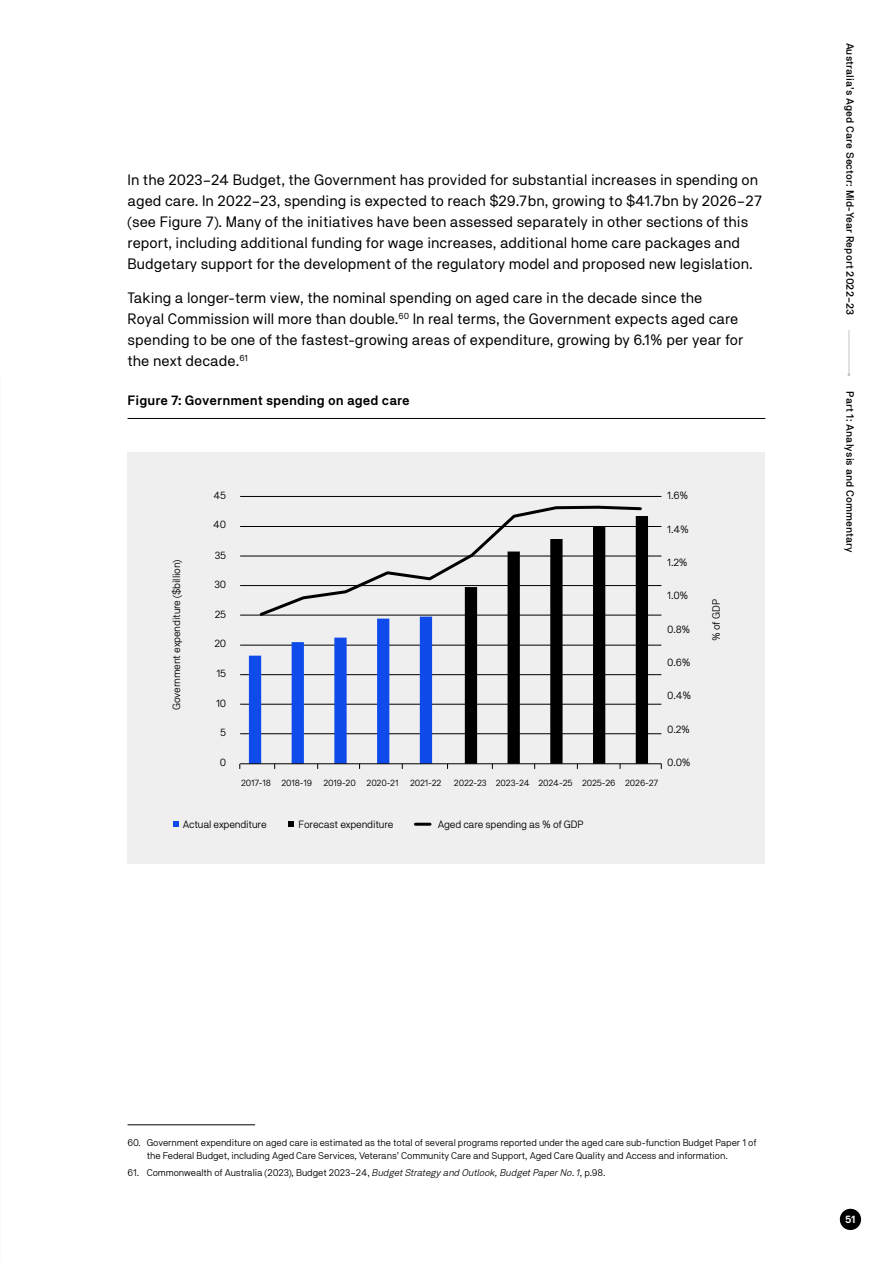
<style>
.page{position:relative;width:893px;height:1263px;background:#fff}
.page>*{position:absolute;margin:0;border:0;box-sizing:border-box;transform-origin:0 0}
.Body_Copy{font:15px/21px "NB Akademie";color:#000}
.Heading_4_Tables_Fig{font:600 13.5px "NB Akademie";color:#000}
.t1{font:10.5px "NB Akademie";letter-spacing:-.02em;color:#000}
.t2{font:500 10.5px "NB Akademie";letter-spacing:.01em;color:#000}
.t3{font:600 10.5px "NB Akademie";color:#fff}
.Footer_Text{font:9.75px/12.8px "NB Akademie";letter-spacing:-.01em;color:#000}
.t4{font:9px "NB Akademie";letter-spacing:-.02em;color:#000}
.s1{font-style:italic}
</style>
<div class="page">
<hr style="left:128px;top:418px;width:637px;height:1px;background:#000">
<div style="left:128px;top:452px;width:637px;height:411px;background:#efefef"></div>
<hr style="left:240px;top:733px;width:421px;height:1px;background:#000">
<hr style="left:240px;top:704px;width:421px;height:1px;background:#000">
<hr style="left:240px;top:674px;width:421px;height:1px;background:#000">
<hr style="left:240px;top:645px;width:421px;height:1px;background:#000">
<hr style="left:240px;top:615px;width:421px;height:1px;background:#000">
<hr style="left:240px;top:585px;width:421px;height:1px;background:#000">
<hr style="left:240px;top:556px;width:421px;height:1px;background:#000">
<hr style="left:240px;top:526px;width:421px;height:1px;background:#000">
<hr style="left:240px;top:496px;width:421px;height:1px;background:#000">
<svg style="left:643px;top:516px;width:5px;height:247px"></svg>
<hr style="left:240px;top:763px;width:421px;height:1px;background:#000">
<svg style="left:173px;top:821px;width:5px;height:6px"></svg>
<svg style="left:288px;top:821px;width:5px;height:6px"></svg>
<hr style="left:415px;top:823px;width:15px;height:3px;background:#000">
<svg style="left:249px;top:505px;width:394px;height:264px"></svg>
<hr style="left:128px;top:1124px;width:127px;height:1px;background:#000">
<hr style="left:849px;top:330px;width:1px;height:45px;background:#c6c6c6">
<div style="left:840px;top:1209px;width:21px;height:21px;background:#000;border-radius:50%"></div>
<p class="Body_Copy" style="left:128px;top:169px;width:636px">In the 2023–24 Budget, the Government has provided for substantial increases in spending on aged care. In 2022–23, spending is expected to reach $29.7bn, growing to $41.7bn by 2026–27 (see Figure 7). Many of the initiatives have been assessed separately in other sections of this report, including additional funding for wage increases, additional home care packages and Budgetary support for the development of the regulatory model and proposed new legislation.</p>
<p class="Body_Copy" style="left:128px;top:287px;width:617px">Taking a longer-term view, the nominal spending on aged care in the decade since the<br>Royal Commission will more than double.<sup>60</sup> In real terms, the Government expects aged care spending to be one of the fastest-growing areas of expenditure, growing by 6.1% per year for the next decade.<sup>61</sup></p>
<p class="Heading_4_Tables_Fig" style="left:128px;top:393px;width:284px">Figure 7: Government spending on aged care</p>
<p class="t1" style="left:170px;top:710px;width:152px;rotate:-90deg">Government expenditure ($billion)</p>
<p class="t1" style="left:214px;top:489px;width:14px">45</p>
<p class="t1" style="left:213px;top:518px;width:15px">40</p>
<p class="t1" style="left:215px;top:549px;width:13px">35</p>
<p class="t1" style="left:214px;top:578px;width:13px">30</p>
<p class="t1" style="left:215px;top:608px;width:13px">25</p>
<p class="t1" style="left:214px;top:637px;width:13px">20</p>
<p class="t1" style="left:216px;top:667px;width:12px">15</p>
<p class="t1" style="left:216px;top:697px;width:12px">10</p>
<p class="t1" style="left:220px;top:726px;width:8px">5</p>
<p class="t1" style="left:220px;top:756px;width:8px">0</p>
<p class="t1" style="left:667px;top:489px;width:23px">1.6%</p>
<p class="t1" style="left:667px;top:523px;width:23px">1.4%</p>
<p class="t1" style="left:667px;top:556px;width:22px">1.2%</p>
<p class="t1" style="left:667px;top:589px;width:23px">1.0%</p>
<p class="t1" style="left:667px;top:623px;width:25px">0.8%</p>
<p class="t1" style="left:667px;top:656px;width:25px">0.6%</p>
<p class="t1" style="left:667px;top:689px;width:26px">0.4%</p>
<p class="t1" style="left:667px;top:723px;width:24px">0.2%</p>
<p class="t4" style="left:241px;top:777px;width:159px">2017-18 2018-19 2019-20 2020-21</p>
<p class="t4" style="left:410px;top:777px;width:33px">2021-22</p>
<p class="t4" style="left:454px;top:777px;width:206px">2022-23 2023-24 2024-25 2025-26 2026-27</p>
<p class="t1" style="left:667px;top:756px;width:25px">0.0%</p>
<p class="t1" style="left:183px;top:818px;width:86px">Actual expenditure</p>
<p class="t1" style="left:298px;top:818px;width:97px">Forecast expenditure</p>
<p class="t1" style="left:438px;top:818px;width:147px">Aged care spending as % of GDP</p>
<p class="t1" style="left:710px;top:641px;width:43px;rotate:-90deg">% of GDP</p>
<p class="t2" style="left:856px;top:43px;width:274px;rotate:90deg">Australia’s Aged Care Sector: Mid-Year Report 2022–23</p>
<p class="t2" style="left:856px;top:391px;width:163px;rotate:90deg">Part 1: Analysis and Commentary</p>
<p class="Footer_Text" style="left:147px;top:1136px;width:611px;text-indent:-19px">60. Government expenditure on aged care is estimated as the total of several programs reported under the aged care sub-function Budget Paper 1 of the Federal Budget, including Aged Care Services, Veterans’ Community Care and Support, Aged Care Quality and Access and information.</p>
<p class="Footer_Text" style="left:128px;top:1166px;width:479px">61. Commonwealth of Australia (2023), Budget 2023–24, <span class="s1">Budget Strategy and Outlook, Budget Paper No. 1</span>, p.98.</p>
<p class="t3" style="left:845px;top:1213px;width:12px">51</p>
</div>
